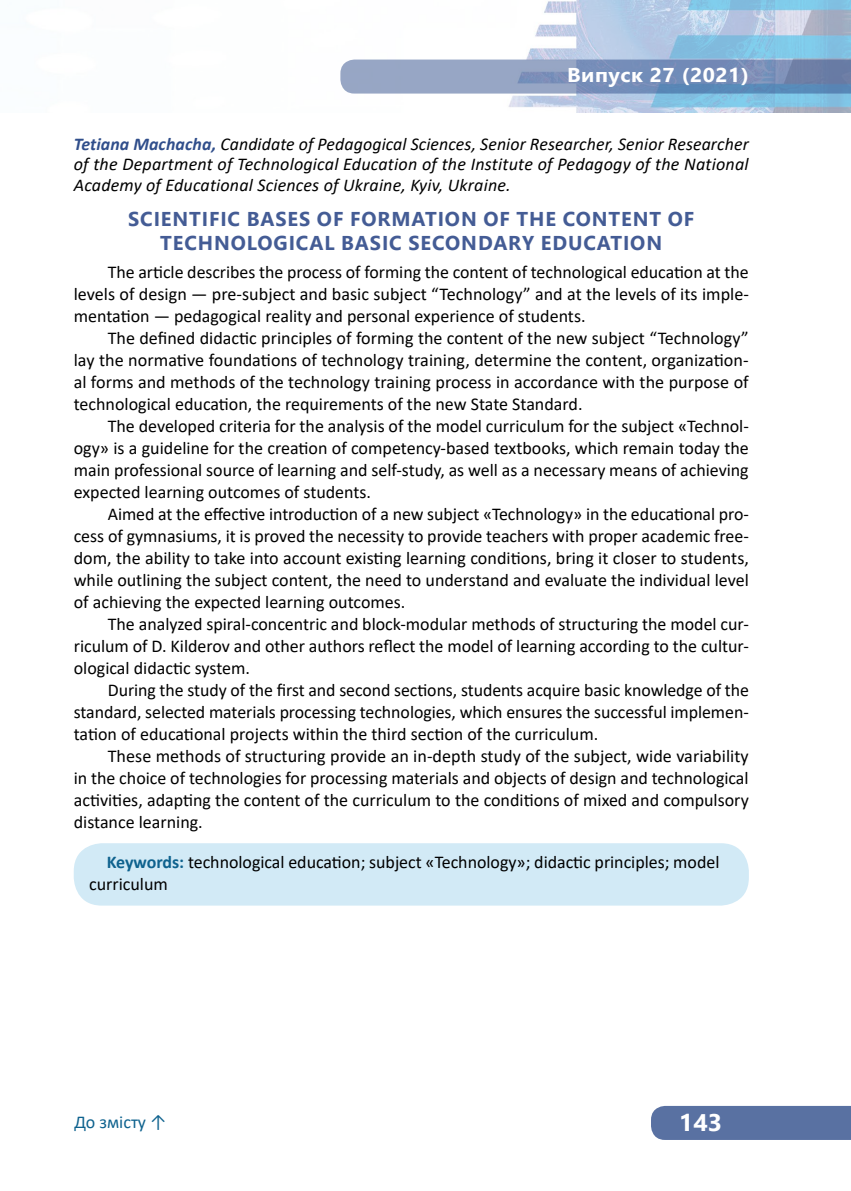
<style>
.page{position:relative;width:851px;height:1191px;background:#fff}
.page>*{position:absolute;margin:0;border:0;box-sizing:border-box;transform-origin:0 0}
.t1{font:700 24px "Segoe UI";color:#fff;scale:1.05 1}
.t2{font:700 20px/24px "Segoe UI";letter-spacing:.045em;color:#445c95;text-align:center}
.t3{font:700 20px "Segoe UI";letter-spacing:.025em;color:#fff;scale:1.06 1}
.t4{font:18px/22px "Calibri";color:#000;text-align:justify}
.t5{font:italic 18px/20.6px "Calibri";letter-spacing:.01em;color:#000;text-align:justify}
.t6{font:18px "Calibri";color:#0e628e}
.s1{font-weight:700;color:#304e8b}
.s2{font-weight:700;color:#0e628e}
</style>
<div class="page">
<img style="left:352px;top:0;width:498px;height:113px">
<svg style="left:340px;top:60px;width:510px;height:34px;background:#8197bc"></svg>
<div style="left:651px;top:1106px;width:199px;height:34px;background:#5971a2"></div>
<div style="left:74px;top:843px;width:674px;height:62px;background:#d2eaf6;border-radius:28px"></div>
<p class="t3" style="left:567px;top:56px;width:173px">Випуск 27 (2021)</p>
<p class="t5" style="left:74px;top:133px;width:676px"><span class="s1">Tetiana Machacha,</span> Candidate of Pedagogical Sciences, Senior Researcher, Senior Researcher of the Department of Technological Education of the Institute of Pedagogy of the National Academy of Educational Sciences of Ukraine, Kyiv, Ukraine.</p>
<p class="t2" style="left:128px;top:206px;width:567px">SCIENTIFIC BASES OF FORMATION OF THE CONTENT OF<br>TECHNOLOGICAL BASIC SECONDARY EDUCATION</p>
<p class="t4" style="left:74px;top:261px;width:676px;text-indent:34px">The article describes the process of forming the content of technological education at the levels of design — pre-subject and basic subject “Technology” and at the levels of its imple&shy;mentation — pedagogical reality and personal experience of students.</p>
<p class="t4" style="left:74px;top:327px;width:676px;text-indent:34px">The defined didactic principles of forming the content of the new subject “Technology” lay the normative foundations of technology training, determine the content, organization&shy;al forms and methods of the technology training process in accordance with the purpose of technological education, the requirements of the new State Standard.</p>
<p class="t4" style="left:74px;top:415px;width:676px;text-indent:34px">The developed criteria for the analysis of the model curriculum for the subject «Technol&shy;ogy» is a guideline for the creation of competency-based textbooks, which remain today the main professional source of learning and self-study, as well as a necessary means of achieving expected learning outcomes of students.</p>
<p class="t4" style="left:74px;top:503px;width:676px;text-indent:34px">Aimed at the effective introduction of a new subject «Technology» in the educational pro&shy;cess of gymnasiums, it is proved the necessity to provide teachers with proper academic free&shy;dom, the ability to take into account existing learning conditions, bring it closer to students, while outlining the subject content, the need to understand and evaluate the individual level of achieving the expected learning outcomes.</p>
<p class="t4" style="left:74px;top:613px;width:676px;text-indent:34px">The analyzed spiral-concentric and block-modular methods of structuring the model cur&shy;riculum of D. Kilderov and other authors reflect the model of learning according to the cultur&shy;ological didactic system.</p>
<p class="t4" style="left:74px;top:679px;width:676px;text-indent:34px">During the study of the first and second sections, students acquire basic knowledge of the standard, selected materials processing technologies, which ensures the successful implemen&shy;tation of educational projects within the third section of the curriculum.</p>
<p class="t4" style="left:74px;top:745px;width:676px;text-indent:34px">These methods of structuring provide an in-depth study of the subject, wide variability in the choice of technologies for processing materials and objects of design and technological activities, adapting the content of the curriculum to the conditions of mixed and compulsory distance learning.</p>
<p class="t4" style="left:89px;top:850px;width:631px;text-indent:18px"><span class="s2">Keywords:</span> technological education; subject «Technology»; didactic principles; model curriculum</p>
<p class="t6" style="left:74px;top:1109px;width:94px">До змісту ↑</p>
<h1 class="t1" style="left:678px;top:1100px;width:43px">143</h1>
</div>
